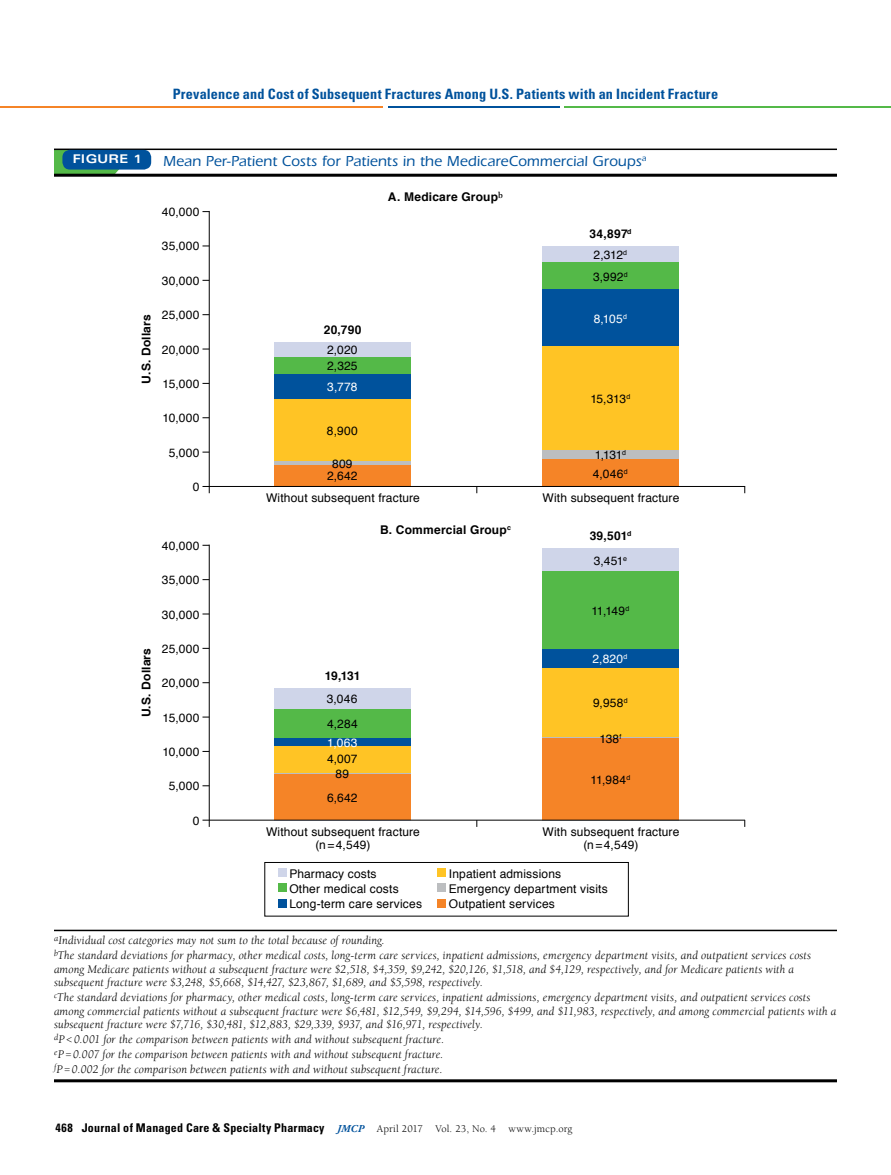
<style>
.page{position:relative;width:891px;height:1175px;background:#fff}
.page>*{position:absolute;margin:0;border:0;box-sizing:border-box;transform-origin:0 0}
.t1{font:500 15px "ITC Eras Std";letter-spacing:.005em;color:#00529c}
.t2{font:700 condensed 14.25px "Univers";letter-spacing:.015em;color:#00529c}
.t3{font:italic 12px/15px "Berkeley Pro";letter-spacing:.01em;color:#000}
.t4{font:12px/15.1px "Helvetica";letter-spacing:.015em;color:#000;text-align:center}
.t5{font:700 12px "Helvetica";letter-spacing:.015em;color:#000}
.t6{font:700 condensed 12px "Univers";letter-spacing:.015em;color:#000}
.t7{font:12px "Helvetica";letter-spacing:.015em;color:#fff}
.t8{font:700 expanded 12px "Univers";letter-spacing:.025em;color:#fff}
.s1{font-family:"Adobe Garamond Pro";font-style:italic;font-stretch:normal;font-size:10.5px;color:#00529c}
.s2{font-family:"Berkeley Pro";font-weight:400;font-stretch:normal;font-size:10.5px}
</style>
<div class="page">
<hr style="left:0;top:107px;width:383px;height:1px;background:#f58427">
<hr style="left:388px;top:107px;width:172px;height:1px;background:#00529c">
<hr style="left:565px;top:107px;width:326px;height:1px;background:#54b948">
<div style="left:274px;top:342px;width:136px;height:144px;background:#cfd5e9"></div>
<div style="left:274px;top:688px;width:136px;height:132px;background:#cfd5e9"></div>
<div style="left:542px;top:246px;width:136px;height:240px;background:#cfd5e9"></div>
<div style="left:542px;top:548px;width:136px;height:272px;background:#cfd5e9"></div>
<div style="left:274px;top:357px;width:136px;height:129px;background:#54b948"></div>
<div style="left:274px;top:709px;width:136px;height:111px;background:#54b948"></div>
<div style="left:542px;top:262px;width:136px;height:224px;background:#54b948"></div>
<div style="left:542px;top:571px;width:136px;height:249px;background:#54b948"></div>
<div style="left:274px;top:373px;width:136px;height:113px;background:#00529c"></div>
<div style="left:274px;top:738px;width:136px;height:82px;background:#00529c"></div>
<div style="left:542px;top:289px;width:136px;height:197px;background:#00529c"></div>
<div style="left:542px;top:649px;width:136px;height:171px;background:#00529c"></div>
<div style="left:274px;top:399px;width:136px;height:87px;background:#ffc425"></div>
<div style="left:274px;top:746px;width:136px;height:74px;background:#ffc425"></div>
<div style="left:542px;top:346px;width:136px;height:140px;background:#ffc425"></div>
<div style="left:542px;top:668px;width:136px;height:152px;background:#ffc425"></div>
<div style="left:274px;top:461px;width:136px;height:25px;background:#bcbec0"></div>
<div style="left:274px;top:773px;width:136px;height:47px;background:#bcbec0"></div>
<div style="left:542px;top:450px;width:136px;height:36px;background:#bcbec0"></div>
<svg style="left:54px;top:150px;width:83px;height:24px"></svg>
<hr style="left:54px;top:148px;width:783px;height:2px;background:#000">
<hr style="left:54px;top:174px;width:783px;height:3px;background:#000">
<div style="left:62px;top:150px;width:89px;height:20px;background:#00529c;border-radius:8px"></div>
<hr style="left:54px;top:929px;width:783px;height:2px;background:#000">
<hr style="left:54px;top:1079px;width:783px;height:3px;background:#000">
<hr style="left:209px;top:211px;width:1px;height:282px;background:#000">
<hr style="left:209px;top:544px;width:1px;height:283px;background:#000">
<div style="left:274px;top:465px;width:136px;height:21px;background:#f58427"></div>
<div style="left:274px;top:774px;width:136px;height:46px;background:#f58427"></div>
<div style="left:542px;top:459px;width:136px;height:27px;background:#f58427"></div>
<div style="left:542px;top:738px;width:136px;height:82px;background:#f58427"></div>
<hr style="left:202px;top:486px;width:543px;height:1px;background:#000">
<hr style="left:202px;top:819px;width:543px;height:1px;background:#000">
<div style="left:265px;top:862px;width:364px;height:54px;border:1px solid #000"></div>
<div style="left:278px;top:868px;width:8px;height:9px;background:#cfd5e9"></div>
<div style="left:278px;top:883px;width:8px;height:9px;background:#54b948"></div>
<div style="left:278px;top:898px;width:8px;height:9px;background:#00529c"></div>
<div style="left:437px;top:868px;width:9px;height:9px;background:#ffc425"></div>
<div style="left:437px;top:883px;width:9px;height:9px;background:#bcbec0"></div>
<div style="left:437px;top:898px;width:9px;height:9px;background:#f58427"></div>
<p class="t2" style="left:173px;top:85px;width:547px">Prevalence and Cost of Subsequent Fractures Among U.S. Patients with an Incident Fracture</p>
<p class="t8" style="left:73px;top:152px;width:71px">FIGURE 1</p>
<p class="t1" style="left:163px;top:153px;width:485px">Mean Per-Patient Costs for Patients in the MedicareCommercial Groups<sup>a</sup></p>
<p class="t5" style="left:388px;top:187px;width:117px">A. Medicare Group<sup>b</sup></p>
<p class="t5" style="left:137px;top:384px;width:71px;rotate:-90deg">U.S. Dollars</p>
<p class="t4" style="left:162px;top:205px;width:39px">40,000</p>
<p class="t4" style="left:162px;top:239px;width:39px">35,000</p>
<p class="t4" style="left:162px;top:273px;width:39px">30,000</p>
<p class="t4" style="left:162px;top:308px;width:39px">25,000</p>
<p class="t4" style="left:162px;top:342px;width:39px">20,000</p>
<p class="t4" style="left:163px;top:376px;width:38px">15,000</p>
<p class="t4" style="left:163px;top:411px;width:38px">10,000</p>
<p class="t4" style="left:169px;top:445px;width:32px">5,000</p>
<p class="t4" style="left:193px;top:479px;width:8px">0</p>
<p class="t5" style="left:137px;top:717px;width:71px;rotate:-90deg">U.S. Dollars</p>
<p class="t4" style="left:162px;top:538px;width:39px">40,000</p>
<p class="t4" style="left:162px;top:572px;width:39px">35,000</p>
<p class="t4" style="left:162px;top:607px;width:39px">30,000</p>
<p class="t4" style="left:162px;top:641px;width:39px">25,000</p>
<p class="t4" style="left:162px;top:676px;width:39px">20,000</p>
<p class="t4" style="left:163px;top:710px;width:38px">15,000</p>
<p class="t4" style="left:163px;top:744px;width:38px">10,000</p>
<p class="t4" style="left:169px;top:779px;width:32px">5,000</p>
<p class="t4" style="left:193px;top:813px;width:8px">0</p>
<p class="t5" style="left:590px;top:224px;width:43px">34,897<sup>d</sup></p>
<p class="t4" style="left:594px;top:247px;width:35px">2,312<sup>d</sup></p>
<p class="t5" style="left:324px;top:320px;width:39px">20,790</p>
<p class="t4" style="left:327px;top:343px;width:32px">2,020</p>
<p class="t4" style="left:327px;top:358px;width:32px">2,325</p>
<p class="t7" style="left:327px;top:377px;width:32px">3,778</p>
<p class="t4" style="left:327px;top:423px;width:32px">8,900</p>
<p class="t4" style="left:332px;top:456px;width:22px">809</p>
<p class="t4" style="left:327px;top:469px;width:32px">2,642</p>
<p class="t4" style="left:266px;top:491px;width:155px">Without subsequent fracture</p>
<p class="t5" style="left:380px;top:520px;width:132px">B. Commercial Group<sup>c</sup></p>
<p class="t5" style="left:325px;top:666px;width:37px">19,131</p>
<p class="t4" style="left:327px;top:692px;width:32px">3,046</p>
<p class="t4" style="left:327px;top:716px;width:32px">4,284</p>
<p class="t7" style="left:327px;top:733px;width:32px">1,063</p>
<p class="t4" style="left:327px;top:751px;width:32px">4,007</p>
<p class="t4" style="left:336px;top:766px;width:15px">89</p>
<p class="t4" style="left:327px;top:790px;width:32px">6,642</p>
<p class="t4" style="left:266px;top:825px;width:155px;line-height:13.5px">Without subsequent fracture (n=4,549)</p>
<p class="t4" style="left:593px;top:269px;width:36px">3,992<sup>d</sup></p>
<p class="t7" style="left:594px;top:309px;width:35px">8,105<sup>d</sup></p>
<p class="t4" style="left:590px;top:392px;width:41px">15,313<sup>d</sup></p>
<p class="t4" style="left:595px;top:447px;width:33px">1,131<sup>d</sup></p>
<p class="t4" style="left:593px;top:466px;width:36px">4,046<sup>d</sup></p>
<p class="t4" style="left:543px;top:491px;width:138px">With subsequent fracture</p>
<p class="t5" style="left:590px;top:526px;width:43px">39,501<sup>d</sup></p>
<p class="t4" style="left:594px;top:553px;width:35px">3,451<sup>e</sup></p>
<p class="t4" style="left:591px;top:603px;width:39px">11,149<sup>d</sup></p>
<p class="t7" style="left:593px;top:649px;width:36px">2,820<sup>d</sup></p>
<p class="t4" style="left:593px;top:695px;width:36px">9,958<sup>d</sup></p>
<p class="t4" style="left:600px;top:731px;width:23px">138<sup>f</sup></p>
<p class="t4" style="left:590px;top:772px;width:41px">11,984<sup>d</sup></p>
<p class="t4" style="left:543px;top:825px;width:138px;line-height:13.5px">With subsequent fracture (n=4,549)</p>
<p class="t4" style="left:289px;top:866px;width:134px;text-align:left">Pharmacy costs<br>Other medical costs<br>Long-term care services</p>
<p class="t4" style="left:449px;top:866px;width:160px;text-align:left">Inpatient admissions<br>Emergency department visits<br>Outpatient services</p>
<p class="t3" style="left:54px;top:933px;width:759px"><sup>a</sup>Individual cost categories may not sum to the total because of rounding.<br><sup>b</sup>The standard deviations for pharmacy, other medical costs, long-term care services, inpatient admissions, emergency department visits, and outpatient services costs</p>
<p class="t3" style="left:54px;top:962px;width:742px;line-height:13.5px">among Medicare patients without a subsequent fracture were $2,518, $4,359, $9,242, $20,126, $1,518, and $4,129, respectively, and for Medicare patients with a subsequent fracture were $3,248, $5,668, $14,427, $23,867, $1,689, and $5,598, respectively.</p>
<p class="t3" style="left:54px;top:991px;width:784px;line-height:13.5px"><sup>c</sup>The standard deviations for pharmacy, other medical costs, long-term care services, inpatient admissions, emergency department visits, and outpatient services costs among commercial patients without a subsequent fracture were $6,481, $12,549, $9,294, $14,596, $499, and $11,983, respectively, and among commercial patients with a subsequent fracture were $7,716, $30,481, $12,883, $29,339, $937, and $16,971, respectively.</p>
<p class="t3" style="left:54px;top:1032px;width:392px;text-align:justify"><sup>d</sup>P&lt;0.001 for the comparison between patients with and without subsequent fracture. <sup>e</sup>P=0.007 for the comparison between patients with and without subsequent fracture. <sup>f</sup>P=0.002 for the comparison between patients with and without subsequent fracture.</p>
<p class="t6" style="left:56px;top:1120px;width:518px">468 Journal of Managed Care &amp; Specialty Pharmacy <span class="s1">JMCP</span> <span class="s2">April 2017 Vol. 23, No. 4 www.jmcp.org</span></p>
</div>
